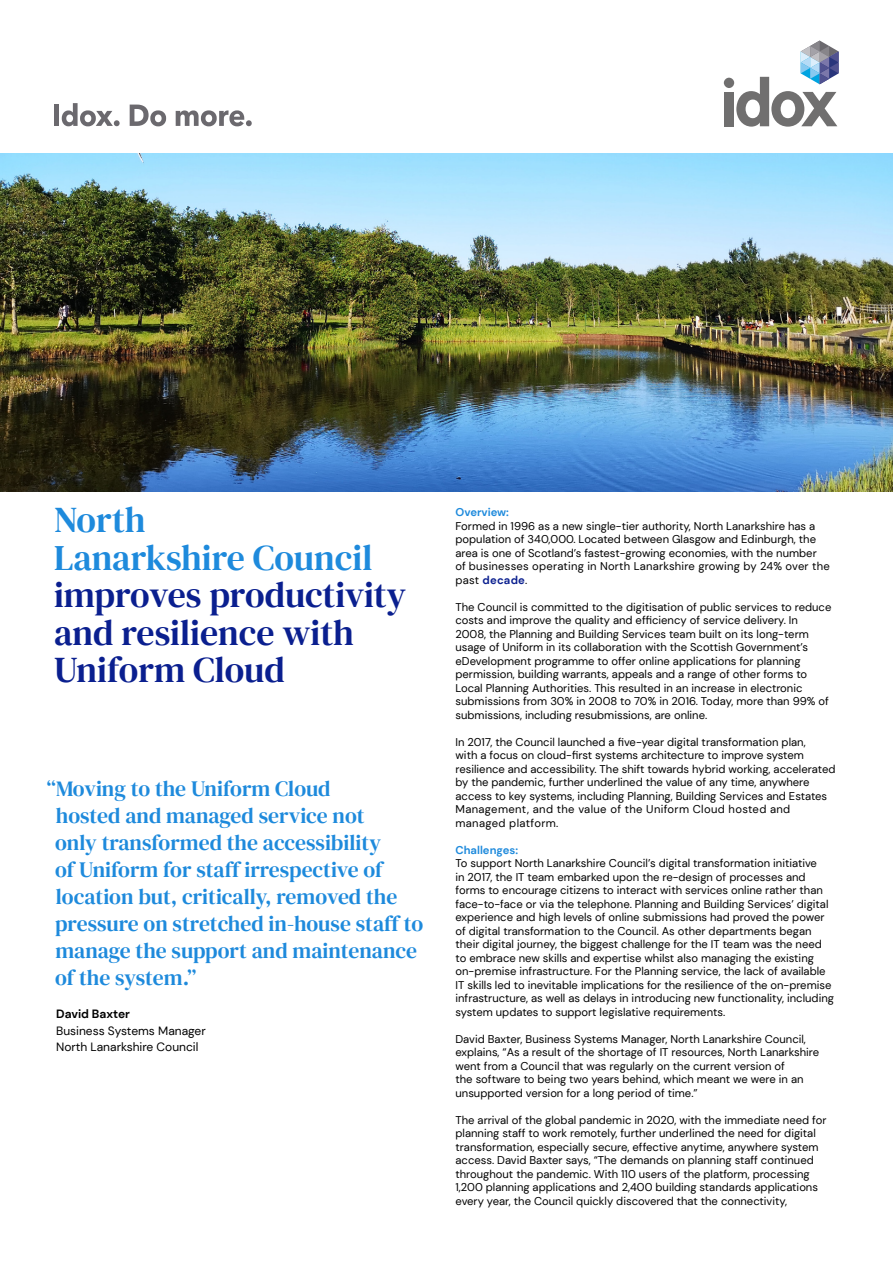
<style>
.page{position:relative;width:893px;height:1263px;background:#fff}
.page>*{position:absolute;margin:0;border:0;box-sizing:border-box;transform-origin:0 0}
.t1{font:36px/37.5px "DM Serif Text";color:#0a1f8f}
.t2{font:36px/37.5px "DM Serif Text";color:#1e8adc}
.t3{font:21.75px/27px "DM Serif Text";color:#1e8adc}
.t4{font:12px/16.5px "DM Sans";color:#000}
.t5{font:700 12px "DM Sans";color:#000}
.t6{font:11.25px/13.5px "DM Sans";color:#000}
.t7{font:700 11.25px "DM Sans";color:#1e8adc}
.s1{font-weight:700;color:#0a1f8f}
</style>
<div class="page">
<div style="left:54px;top:105px;width:5px;height:21px;background:#6b696e"></div>
<svg style="left:62px;top:103px;width:58px;height:23px"></svg>
<svg style="left:130px;top:105px;width:36px;height:21px"></svg>
<svg style="left:176px;top:110px;width:76px;height:16px"></svg>
<svg style="left:736px;top:41px;width:103px;height:86px"></svg>
<div style="left:724px;top:92px;width:10px;height:34px;background:#706f6f"></div>
<div style="left:724px;top:78px;width:10px;height:10px;background:#706f6f;border-radius:50%"></div>
<img style="left:1px;top:153px;width:892px;height:338px">
<h1 class="t2" style="left:54px;top:501px;width:320px">North<br>Lanarkshire Council</h1>
<h1 class="t1" style="left:54px;top:576px;width:354px">improves productivity and resilience with<br>Uniform Cloud</h1>
<p class="t3" style="left:55px;top:775px;width:370px;text-indent:-8px">“Moving to the Uniform Cloud<br>hosted and managed service not<br>only transformed the accessibility<br>of Uniform for staff irrespective of location but, critically, removed the pressure on stretched in-house staff to manage the support and maintenance of the system.”</p>
<p class="t5" style="left:56px;top:1006px;width:75px">David Baxter</p>
<p class="t4" style="left:56px;top:1022px;width:151px">Business Systems Manager<br>North Lanarkshire Council</p>
<p class="t7" style="left:455px;top:505px;width:55px">Overview:</p>
<p class="t6" style="left:455px;top:519px;width:376px">Formed in 1996 as a new single-tier authority, North Lanarkshire has a population of 340,000. Located between Glasgow and Edinburgh, the area is one of Scotland’s fastest-growing economies, with the number of businesses operating in North Lanarkshire growing by 24% over the past <span class="s1">decade</span>.</p>
<p class="t6" style="left:455px;top:600px;width:377px">The Council is committed to the digitisation of public services to reduce costs and improve the quality and efficiency of service delivery. In 2008, the Planning and Building Services team built on its long-term usage of Uniform in its collaboration with the Scottish Government’s eDevelopment programme to offer online applications for planning permission, building warrants, appeals and a range of other forms to Local Planning Authorities. This resulted in an increase in electronic submissions from 30% in 2008 to 70% in 2016. Today, more than 99% of submissions, including resubmissions, are online.</p>
<p class="t6" style="left:455px;top:735px;width:381px">In 2017, the Council launched a five-year digital transformation plan,<br>with a focus on cloud-first systems architecture to improve system resilience and accessibility. The shift towards hybrid working, accelerated by the pandemic, further underlined the value of any time, anywhere access to key systems, including Planning, Building Services and Estates Management, and the value of the Uniform Cloud hosted and managed platform.</p>
<p class="t7" style="left:455px;top:843px;width:64px">Challenges:</p>
<p class="t6" style="left:455px;top:857px;width:380px">To support North Lanarkshire Council’s digital transformation initiative<br>in 2017, the IT team embarked upon the re-design of processes and forms to encourage citizens to interact with services online rather than face-to-face or via the telephone. Planning and Building Services’ digital experience and high levels of online submissions had proved the power of digital transformation to the Council. As other departments began their digital journey, the biggest challenge for the IT team was the need to embrace new skills and expertise whilst also managing the existing on-premise infrastructure. For the Planning service, the lack of available IT skills led to inevitable implications for the resilience of the on-premise infrastructure, as well as delays in introducing new functionality, including system updates to support legislative requirements.</p>
<p class="t6" style="left:455px;top:1032px;width:365px">David Baxter, Business Systems Manager, North Lanarkshire Council, explains, “As a result of the shortage of IT resources, North Lanarkshire went from a Council that was regularly on the current version of<br>the software to being two years behind, which meant we were in an unsupported version for a long period of time.”</p>
<p class="t6" style="left:455px;top:1113px;width:372px">The arrival of the global pandemic in 2020, with the immediate need for planning staff to work remotely, further underlined the need for digital transformation, especially secure, effective anytime, anywhere system access. David Baxter says, “The demands on planning staff continued throughout the pandemic. With 110 users of the platform, processing 1,200 planning applications and 2,400 building standards applications every year, the Council quickly discovered that the connectivity,</p>
</div>
